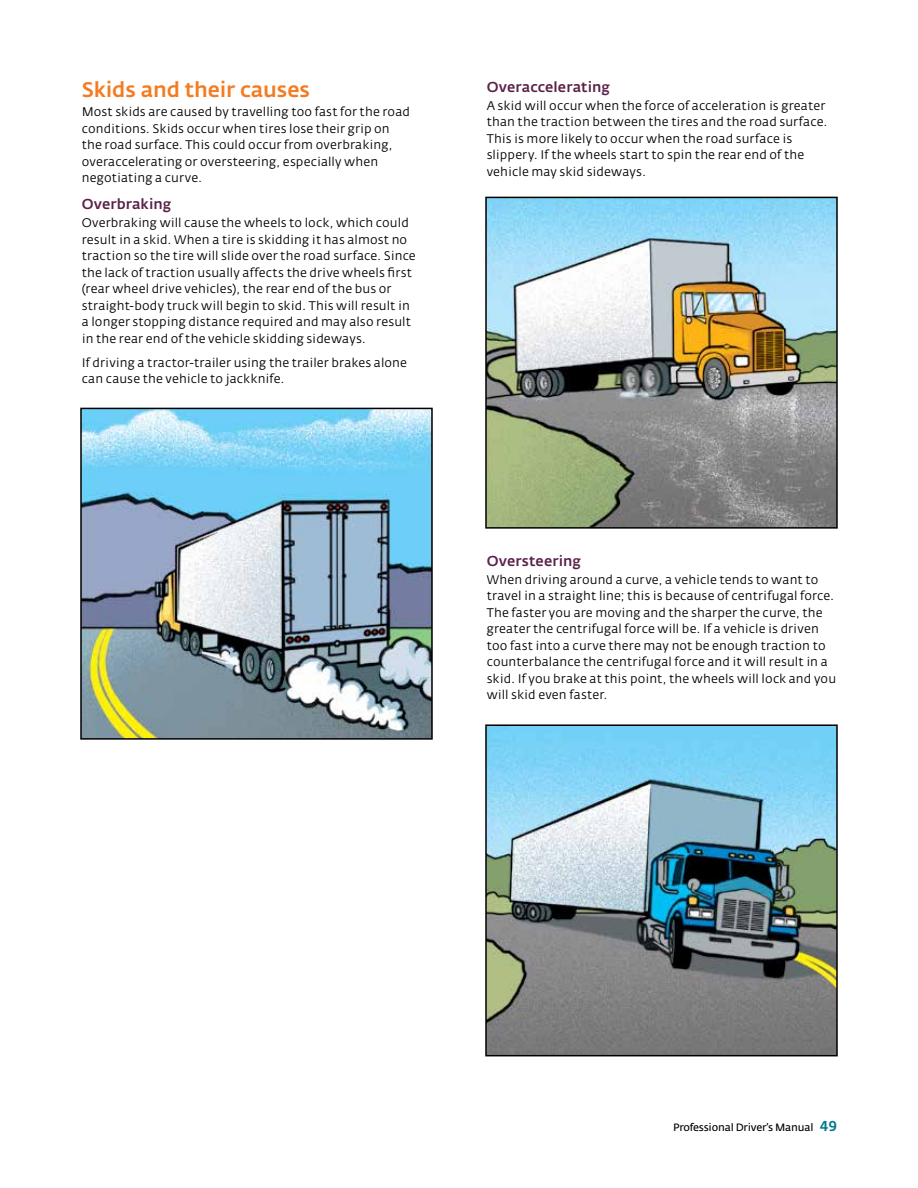
<style>
.page{position:relative;width:918px;height:1188px;background:#fff}
.page>*{position:absolute;margin:0;border:0;box-sizing:border-box;transform-origin:0 0}
.t1{font:21px "Fedra Sans Alt Medium TF";letter-spacing:-.005em;color:#f47b20}
.t2{font:14.25px "Fedra Sans Alt Medium TF";letter-spacing:.01em;color:#5a2149}
.t3{font:12.3px/16.5px "Fedra Sans Alt Book TF";letter-spacing:.01em;color:#000}
.t4{font:10.5px "Fedra Sans Alt";letter-spacing:-.02em;color:#000}
.s1{font-family:"Fedra Sans Alt Medium SC";font-size:14.25px;color:#00788a}
</style>
<div class="page">
<img style="left:83px;top:411px;width:347px;height:326px">
<div style="left:80px;top:408px;width:353px;height:332px;border:2px solid #000"></div>
<img style="left:488px;top:200px;width:347px;height:326px">
<div style="left:485px;top:197px;width:353px;height:332px;border:2px solid #000"></div>
<img style="left:488px;top:727px;width:347px;height:326px">
<div style="left:485px;top:724px;width:353px;height:332px;border:2px solid #000"></div>
<h1 class="t1" style="left:82px;top:77px;width:230px">Skids and their causes</h1>
<p class="t3" style="left:82px;top:104px;width:330px">Most skids are caused by travelling too fast for the road conditions. Skids occur when tires lose their grip on the road surface. This could occur from overbraking, overaccelerating or oversteering, especially when negotiating a curve.</p>
<p class="t2" style="left:82px;top:196px;width:91px">Overbraking</p>
<p class="t3" style="left:82px;top:215px;width:336px">Overbraking will cause the wheels to lock, which could result in a skid. When a tire is skidding it has almost no traction so the tire will slide over the road surface. Since the lack of traction usually affects the drive wheels first (rear wheel drive vehicles), the rear end of the bus or straight-body truck will begin to skid. This will result in a longer stopping distance required and may also result in the rear end of the vehicle skidding sideways.</p>
<p class="t3" style="left:82px;top:355px;width:327px">If driving a tractor-trailer using the trailer brakes alone can cause the vehicle to jackknife.</p>
<p class="t2" style="left:487px;top:79px;width:125px">Overaccelerating</p>
<p class="t3" style="left:487px;top:98px;width:342px">A skid will occur when the force of acceleration is greater than the traction between the tires and the road surface.<br>This is more likely to occur when the road surface is slippery. If the wheels start to spin the rear end of the vehicle may skid sideways.</p>
<p class="t2" style="left:487px;top:553px;width:96px">Oversteering</p>
<p class="t3" style="left:487px;top:572px;width:351px">When driving around a curve, a vehicle tends to want to travel in a straight line; this is because of centrifugal force.<br>The faster you are moving and the sharper the curve, the greater the centrifugal force will be. If a vehicle is driven too fast into a curve there may not be enough traction to counterbalance the centrifugal force and it will result in a skid. If you brake at this point, the wheels will lock and you will skid even faster.</p>
<p class="t4" style="left:673px;top:1121px;width:165px">Professional Driver’s Manual <span class="s1">49</span></p>
</div>
